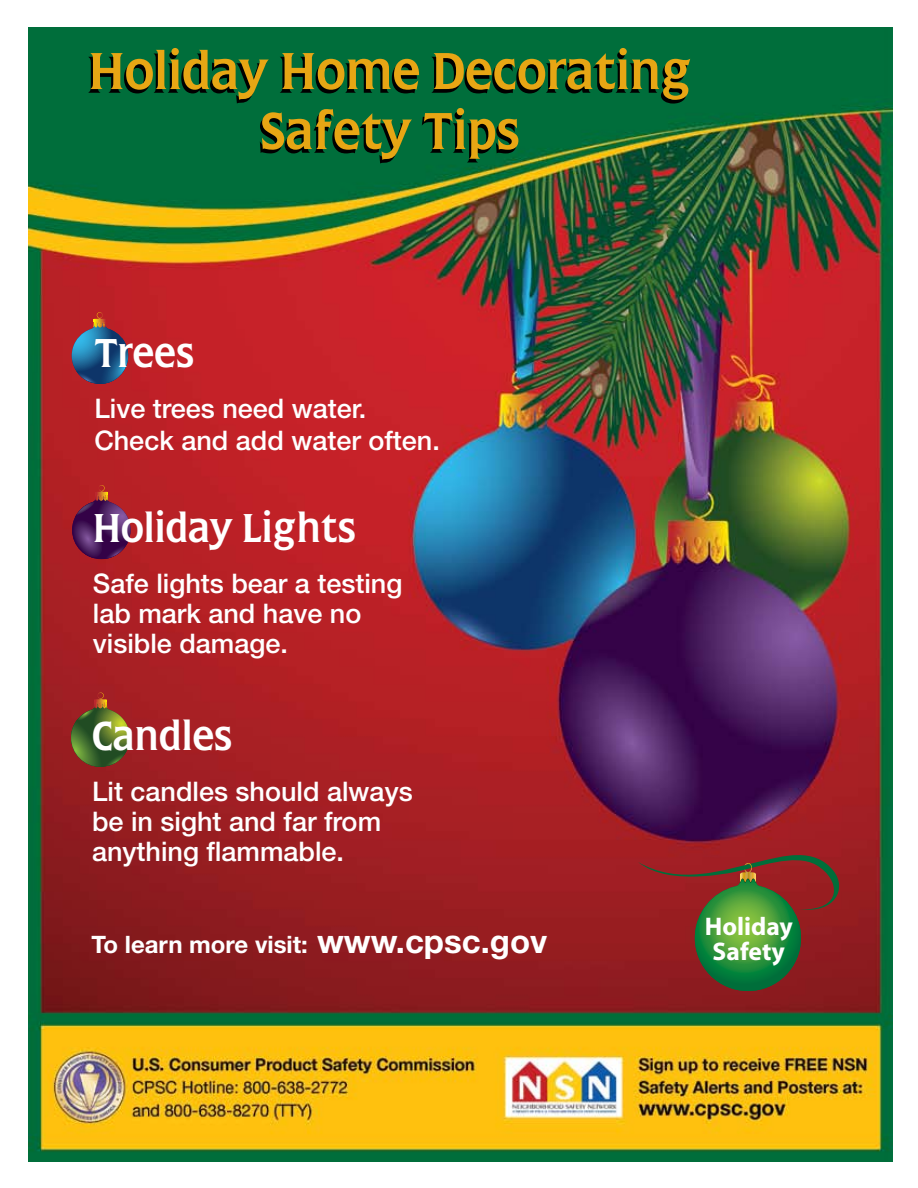
<style>
.page{position:relative;width:918px;height:1188px;background:#fff}
.page>*{position:absolute;margin:0;border:0;box-sizing:border-box;transform-origin:0 0}
.t1{font:54px/60px "Flange Rgl";color:#e7a614;text-align:center}
.t2{font:42px "Flange Rgl";color:#fff}
.t3{font:700 33px "Helvetica Neue";color:#fff}
.t4{font:500 27px/30px "Helvetica Neue";color:#fff}
.t5{font:700 25.5px "Myriad";color:#fff}
.t6{font:700 24px "Helvetica Neue";color:#fff}
</style>
<div class="page">
<img style="left:28px;top:28px;width:864px;height:1133px">
<svg style="left:638px;top:855px;width:201px;height:136px"></svg>
<svg style="left:71px;top:692px;width:59px;height:75px"></svg>
<svg style="left:72px;top:485px;width:59px;height:74px"></svg>
<svg style="left:72px;top:312px;width:56px;height:72px"></svg>
<h1 class="t1" style="left:88px;top:46px;width:605px">Holiday Home Decorating<br>Safety Tips</h1>
<h2 class="t2" style="left:94px;top:325px;width:102px">Trees</h2>
<p class="t4" style="left:94px;top:392px;width:347px;line-height:32.4px">Live trees need water.<br>Check and add water often.</p>
<h2 class="t2" style="left:93px;top:500px;width:265px">Holiday Lights</h2>
<p class="t4" style="left:93px;top:568px;width:311px">Safe lights bear a testing lab mark and have no visible damage.</p>
<h2 class="t2" style="left:92px;top:708px;width:142px">Candles</h2>
<p class="t4" style="left:92px;top:776px;width:322px">Lit candles should always be in sight and far from anything flammable.</p>
<p class="t5" style="left:705px;top:913px;width:89px">Holiday</p>
<p class="t3" style="left:317px;top:921px;width:232px">www.cpsc.gov</p>
<p class="t6" style="left:92px;top:929px;width:218px">To learn more visit:</p>
<p class="t5" style="left:713px;top:938px;width:74px">Safety</p>
</div>
